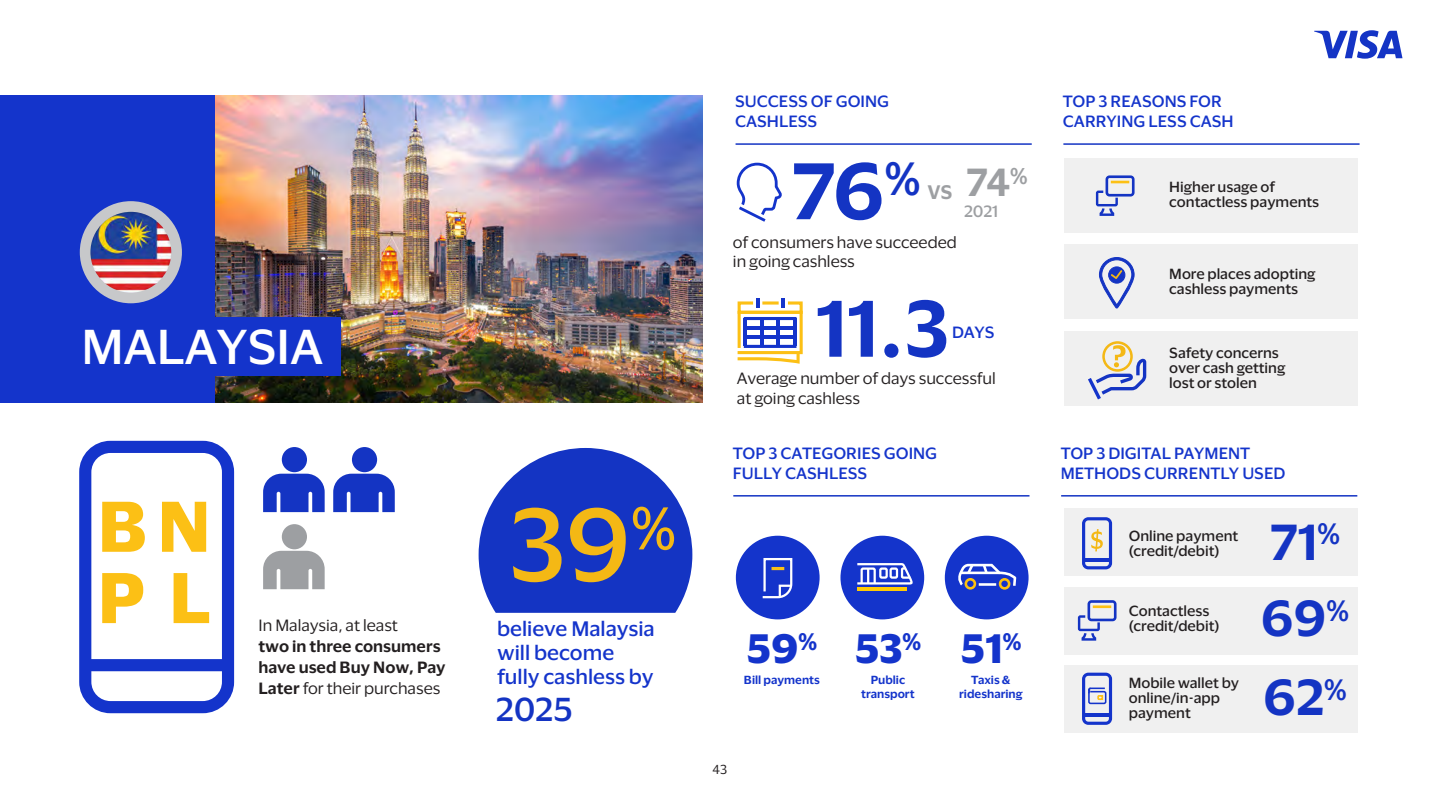
<style>
.page{position:relative;width:1440px;height:810px;background:#fff}
.page>*{position:absolute;margin:0;border:0;box-sizing:border-box;transform-origin:0 0}
.t1{font:500 94.8px "Visa Dialect";color:#f4b815}
.t2{font:600 73.5px/137.6px "Visa Dialect";color:#1434c3;text-align:center}
.t3{font:600 46.5px/78.8px "Visa Dialect";color:#1434c3}
.t4{font:500 45px "Visa Dialect";color:#fff}
.t5{font:700 37.8px "Visa Dialect";color:#1434cb}
.t6{font:600 36px "Visa Dialect";color:#9d9fa2}
.t7{font:500 30.45px "Visa Dialect";color:#1434c3}
.t8{font:500 19.2px/24.2px "Visa Dialect";color:#1434cb}
.t9{font:600 18px "Visa Dialect";color:#9d9fa2}
.t10{font:500 15px/19.5px "Visa Dialect";color:#1434cb}
.t11{font:15px/19.5px "Visa Dialect";color:#231f20}
.t12{font:600 15px/21px "Visa Dialect";color:#231f20}
.t13{font:500 15px "Visa Dialect";color:#9d9fa2}
.t14{font:500 13.5px/15px "Visa Dialect";color:#231f20}
.t15{font:12px "Visa Dialect";color:#231f20}
.t16{font:600 10.8px/13.5px "Visa Dialect";color:#1434cb;text-align:center}
.s1{font-weight:400}
</style>
<div class="page">
<img style="left:214px;top:95px;width:488px;height:307px">
<div style="left:0;top:95px;width:214px;height:307px;background:#1434cb"></div>
<div style="left:1064px;top:665px;width:293px;height:67px;background:#f0f0f0"></div>
<svg style="left:478px;top:448px;width:214px;height:165px"></svg>
<div style="left:1064px;top:158px;width:293px;height:74px;background:#f0f0f0"></div>
<div style="left:1064px;top:245px;width:293px;height:74px;background:#f0f0f0"></div>
<div style="left:1064px;top:332px;width:293px;height:74px;background:#f0f0f0"></div>
<div style="left:1064px;top:509px;width:293px;height:67px;background:#f0f0f0"></div>
<div style="left:1064px;top:587px;width:293px;height:67px;background:#f0f0f0"></div>
<svg style="left:1314px;top:30px;width:88px;height:29px"></svg>
<div style="left:39px;top:317px;width:302px;height:59px;background:#1434cb"></div>
<svg style="left:736px;top:162px;width:46px;height:60px"></svg>
<div style="left:736px;top:536px;width:83px;height:83px;background:#1434cb;border-radius:50%"></div>
<div style="left:945px;top:536px;width:83px;height:83px;background:#1434cb;border-radius:50%"></div>
<div style="left:80px;top:201px;width:102px;height:102px;background:#c7c8ca;border-radius:50%"></div>
<img style="left:90px;top:212px;width:81px;height:81px;border-radius:40px">
<hr style="left:735px;top:143px;width:297px;height:2px;background:#1434c3">
<hr style="left:1063px;top:143px;width:296px;height:2px;background:#1434c3">
<div style="left:840px;top:536px;width:84px;height:83px;background:#1434cb;border-radius:50%"></div>
<svg style="left:737px;top:299px;width:66px;height:65px"></svg>
<hr style="left:744px;top:319px;width:3px;height:27px;background:#1434cb">
<hr style="left:793px;top:319px;width:3px;height:27px;background:#1434cb">
<hr style="left:733px;top:495px;width:296px;height:2px;background:#1434c3">
<hr style="left:1061px;top:495px;width:296px;height:2px;background:#1434c3">
<svg style="left:1096px;top:175px;width:38px;height:41px"></svg>
<svg style="left:1078px;top:600px;width:38px;height:41px"></svg>
<hr style="left:1093px;top:605px;width:18px;height:3px;background:#fcc015">
<svg style="left:1088px;top:341px;width:58px;height:58px"></svg>
<div style="left:282px;top:447px;width:25px;height:25px;background:#1434c3;border-radius:50%"></div>
<svg style="left:263px;top:474px;width:62px;height:38px;background:#314dca"></svg>
<div style="left:352px;top:447px;width:25px;height:25px;background:#1434c3;border-radius:50%"></div>
<svg style="left:333px;top:474px;width:62px;height:38px;background:#314dca"></svg>
<div style="left:282px;top:524px;width:25px;height:25px;background:#9d9fa2;border-radius:50%"></div>
<svg style="left:263px;top:551px;width:62px;height:38px;background:#a9abad"></svg>
<svg style="left:762px;top:558px;width:31px;height:41px"></svg>
<svg style="left:958px;top:548px;width:61px;height:42px"></svg>
<svg style="left:1099px;top:257px;width:36px;height:52px"></svg>
<svg style="left:1082px;top:673px;width:30px;height:52px"></svg>
<svg style="left:1082px;top:517px;width:30px;height:52px"></svg>
<svg style="left:857px;top:563px;width:56px;height:22px"></svg>
<hr style="left:857px;top:587px;width:50px;height:3px;background:#ffca05">
<svg style="left:102px;top:502px;width:43px;height:50px"></svg>
<svg style="left:162px;top:502px;width:44px;height:50px"></svg>
<svg style="left:102px;top:573px;width:41px;height:50px"></svg>
<svg style="left:174px;top:573px;width:35px;height:50px"></svg>
<div style="left:79px;top:441px;width:155px;height:272px;border:12px solid #1434cb;border-radius:25px"></div>
<div style="left:89px;top:659px;width:143px;height:12px;background:#1434cb"></div>
<p class="t4" style="left:81px;top:312px;width:243px">MALAYSIA</p>
<p class="t12" style="left:259px;top:614px;width:188px"><span class="s1">In Malaysia, at least<br></span>two in three consumers have used Buy Now, Pay<br>Later <span class="s1">for their purchases</span></p>
<p class="t1" style="left:509px;top:472px;width:169px">39<sup>%</sup></p>
<p class="t8" style="left:497px;top:615px;width:159px">believe Malaysia will become fully cashless by</p>
<p class="t7" style="left:496px;top:686px;width:78px">2025</p>
<p class="t10" style="left:735px;top:91px;width:155px">SUCCESS OF GOING<br>CASHLESS</p>
<p class="t10" style="left:1063px;top:91px;width:172px">TOP 3 REASONS FOR<br>CARRYING LESS CASH</p>
<p class="t2" style="left:791px;top:117px;width:159px">76<sup>%<br></sup>11.3</p>
<p class="t6" style="left:966px;top:154px;width:63px">74<sup>%</sup></p>
<p class="t9" style="left:927px;top:178px;width:27px">VS</p>
<p class="t13" style="left:964px;top:200px;width:35px">2021</p>
<p class="t11" style="left:733px;top:231px;width:225px">of consumers have succeeded in going cashless</p>
<p class="t10" style="left:952px;top:321px;width:44px">DAYS</p>
<p class="t11" style="left:737px;top:368px;width:260px">Average number of days successful at going cashless</p>
<p class="t14" style="left:1169px;top:179px;width:151px">Higher usage of contactless payments</p>
<p class="t14" style="left:1169px;top:265px;width:148px">More places adopting cashless payments</p>
<p class="t14" style="left:1169px;top:344px;width:117px">Safety concerns over cash getting lost or stolen</p>
<p class="t10" style="left:733px;top:443px;width:206px">TOP 3 CATEGORIES GOING<br>FULLY CASHLESS</p>
<p class="t10" style="left:1060px;top:443px;width:226px">TOP 3 DIGITAL PAYMENT<br>METHODS CURRENTLY USED</p>
<p class="t5" style="left:746px;top:618px;width:72px">59<sup>%</sup></p>
<p class="t16" style="left:744px;top:672px;width:77px">Bill payments</p>
<p class="t15" style="left:712px;top:761px;width:16px">43</p>
<p class="t5" style="left:855px;top:618px;width:68px">53<sup>%</sup></p>
<p class="t16" style="left:861px;top:672px;width:55px">Public transport</p>
<p class="t5" style="left:960px;top:618px;width:62px">51<sup>%</sup></p>
<p class="t16" style="left:959px;top:672px;width:65px">Taxis &amp; ridesharing</p>
<p class="t14" style="left:1129px;top:527px;width:111px">Online payment (credit/debit)</p>
<p class="t3" style="left:1270px;top:499px;width:72px">71<sup>%</sup></p>
<p class="t14" style="left:1129px;top:603px;width:92px">Contactless (credit/debit)</p>
<p class="t3" style="left:1261px;top:576px;width:90px">69<sup>%<br></sup>62<sup>%</sup></p>
<p class="t14" style="left:1129px;top:675px;width:112px">Mobile wallet by online/in-app payment</p>
</div>
